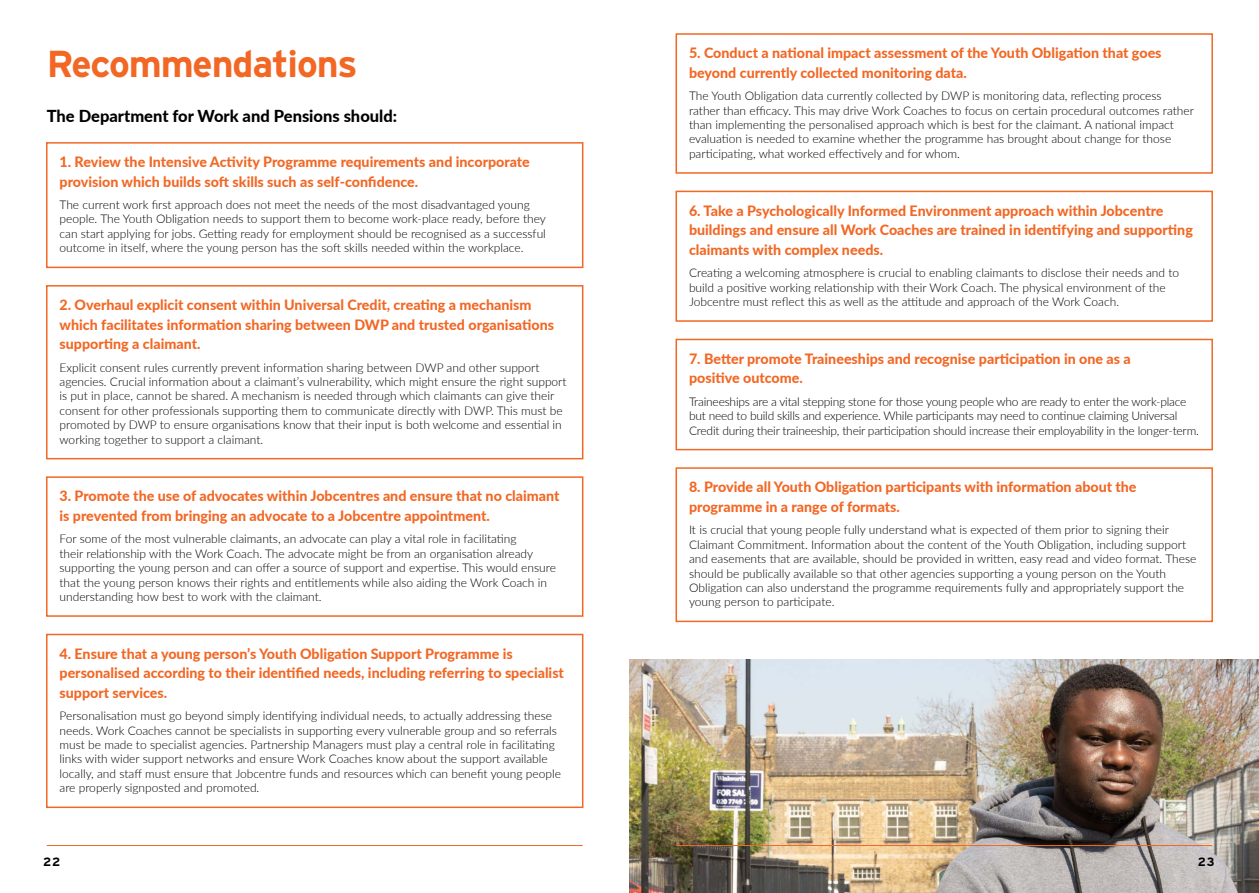
<style>
.page{position:relative;width:1259px;height:893px;background:#fff}
.page>*{position:absolute;margin:0;border:0;box-sizing:border-box;transform-origin:0 0}
.t1{font:700 37.5px "Interstate";letter-spacing:-.03em;color:#f26724}
.t2{font:800 16.5px "Lato";color:#000}
.t3{font:800 14.25px/19.5px "Lato";color:#f26724}
.t4{font:300 12px/14.4px "Lato";color:#000}
.t5{font:300 12px/14.4px "Lato";letter-spacing:-.02em;color:#000}
.t6{font:700 12px "Interstate";color:#000}
</style>
<div class="page">
<div style="left:675px;top:33px;width:538px;height:141px;border:2px solid #f26724"></div>
<div style="left:675px;top:191px;width:538px;height:131px;border:2px solid #f26724"></div>
<div style="left:675px;top:339px;width:538px;height:111px;border:2px solid #f26724"></div>
<div style="left:675px;top:467px;width:538px;height:155px;border:2px solid #f26724"></div>
<div style="left:46px;top:142px;width:537px;height:126px;border:2px solid #f26724"></div>
<div style="left:46px;top:285px;width:537px;height:174px;border:2px solid #f26724"></div>
<div style="left:46px;top:476px;width:537px;height:141px;border:2px solid #f26724"></div>
<div style="left:46px;top:634px;width:537px;height:174px;border:2px solid #f26724"></div>
<img style="left:629px;top:659px;width:630px;height:234px">
<hr style="left:47px;top:845px;width:536px;height:1px;background:#f26724">
<hr style="left:676px;top:845px;width:536px;height:1px;background:#f26724">
<h1 class="t1" style="left:47px;top:43px;width:312px">Recommendations</h1>
<h2 class="t2" style="left:47px;top:104px;width:352px">The Department for Work and Pensions should:</h2>
<p class="t3" style="left:60px;top:152px;width:472px">1. Review the Intensive Activity Programme requirements and incorporate provision which builds soft skills such as self-confidence.</p>
<p class="t4" style="left:60px;top:197px;width:488px">The current work first approach does not meet the needs of the most disadvantaged young people. The Youth Obligation needs to support them to become work-place ready, before they can start applying for jobs. Getting ready for employment should be recognised as a successful outcome in itself, where the young person has the soft skills needed within the workplace.</p>
<p class="t3" style="left:60px;top:294px;width:496px">2. Overhaul explicit consent within Universal Credit, creating a mechanism which facilitates information sharing between DWP and trusted organisations supporting a claimant.</p>
<p class="t4" style="left:60px;top:360px;width:508px">Explicit consent rules currently prevent information sharing between DWP and other support agencies. Crucial information about a claimant’s vulnerability, which might ensure the right support is put in place, cannot be shared. A mechanism is needed through which claimants can give their consent for other professionals supporting them to communicate directly with DWP. This must be promoted by DWP to ensure organisations know that their input is both welcome and essential in working together to support a claimant.</p>
<p class="t3" style="left:60px;top:486px;width:501px">3. Promote the use of advocates within Jobcentres and ensure that no claimant is prevented from bringing an advocate to a Jobcentre appointment.</p>
<p class="t4" style="left:60px;top:531px;width:498px">For some of the most vulnerable claimants, an advocate can play a vital role in facilitating<br>their relationship with the Work Coach. The advocate might be from an organisation already supporting the young person and can offer a source of support and expertise. This would ensure that the young person knows their rights and entitlements while also aiding the Work Coach in understanding how best to work with the claimant.</p>
<p class="t3" style="left:60px;top:643px;width:506px">4. Ensure that a young person’s Youth Obligation Support Programme is personalised according to their identified needs, including referring to specialist support services.</p>
<p class="t4" style="left:60px;top:708px;width:503px">Personalisation must go beyond simply identifying individual needs, to actually addressing these needs. Work Coaches cannot be specialists in supporting every vulnerable group and so referrals must be made to specialist agencies. Partnership Managers must play a central role in facilitating links with wider support networks and ensure Work Coaches know about the support available locally, and staff must ensure that Jobcentre funds and resources which can benefit young people are properly signposted and promoted.</p>
<p class="t3" style="left:689px;top:43px;width:474px">5. Conduct a national impact assessment of the Youth Obligation that goes beyond currently collected monitoring data.</p>
<p class="t4" style="left:689px;top:88px;width:506px">The Youth Obligation data currently collected by DWP is monitoring data, reflecting process rather than efficacy. This may drive Work Coaches to focus on certain procedural outcomes rather than implementing the personalised approach which is best for the claimant. A national impact evaluation is needed to examine whether the programme has brought about change for those participating, what worked effectively and for whom.</p>
<p class="t3" style="left:689px;top:200px;width:505px">6. Take a Psychologically Informed Environment approach within Jobcentre buildings and ensure all Work Coaches are trained in identifying and supporting claimants with complex needs.</p>
<p class="t4" style="left:689px;top:265px;width:492px">Creating a welcoming atmosphere is crucial to enabling claimants to disclose their needs and to build a positive working relationship with their Work Coach. The physical environment of the<br>Jobcentre must reflect this as well as the attitude and approach of the Work Coach.</p>
<p class="t3" style="left:689px;top:348px;width:443px">7. Better promote Traineeships and recognise participation in one as a positive outcome.</p>
<p class="t5" style="left:689px;top:394px;width:511px">Traineeships are a vital stepping stone for those young people who are ready to enter the work-place but need to build skills and experience. While participants may need to continue claiming Universal<br>Credit during their traineeship, their participation should increase their employability in the longer-term.</p>
<p class="t3" style="left:689px;top:477px;width:449px">8. Provide all Youth Obligation participants with information about the programme in a range of formats.</p>
<p class="t4" style="left:689px;top:522px;width:509px">It is crucial that young people fully understand what is expected of them prior to signing their Claimant Commitment. Information about the content of the Youth Obligation, including support and easements that are available, should be provided in written, easy read and video format. These should be publically available so that other agencies supporting a young person on the Youth Obligation can also understand the programme requirements fully and appropriately support the young person to participate.</p>
<p class="t6" style="left:43px;top:855px;width:19px">22</p>
<p class="t6" style="left:1197px;top:855px;width:18px">23</p>
</div>
